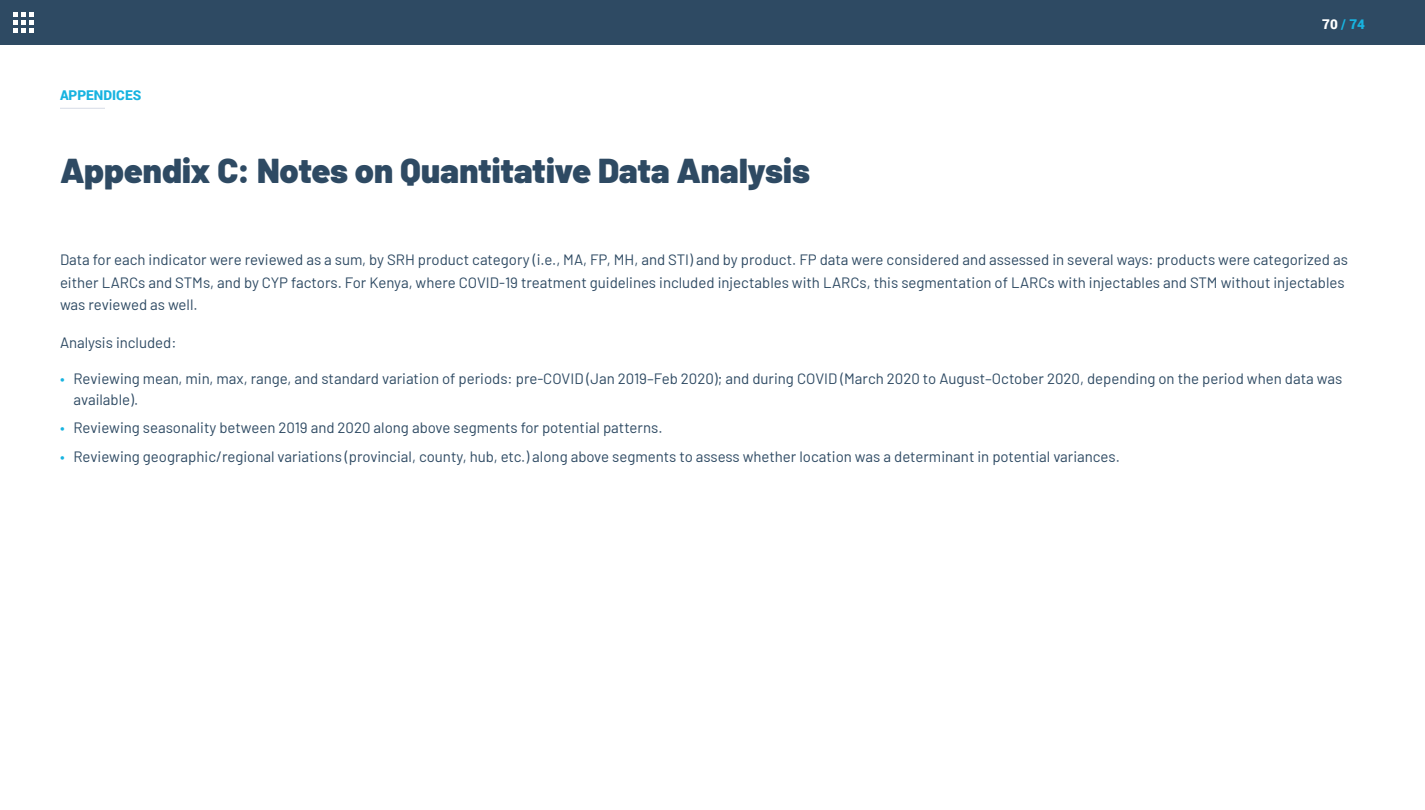
<style>
.page{position:relative;width:1425px;height:810px;background:#fff}
.page>*{position:absolute;margin:0;border:0;box-sizing:border-box;transform-origin:0 0}
.t1{font:900 34.5px "Barlow";letter-spacing:-.005em;color:#2e4a63}
.t2{font:15px/22.5px "Barlow";color:#2e4a63}
.t3{font:900 13.5px "Roboto";color:#17b3e0}
.s1{color:#fff}
.s2{color:#17b3e0}
</style>
<div class="page">
<div style="left:0;top:0;width:1425px;height:45px;background:#2e4a63"></div>
<svg style="left:14px;top:12px;width:20px;height:21px"></svg>
<hr style="left:60px;top:108px;width:45px;height:1px;background:#d6dbe6">
<p class="t3" style="left:60px;top:86px;width:83px">APPENDICES</p>
<h1 class="t1" style="left:60px;top:145px;width:751px">Appendix C: Notes on Quantitative Data Analysis</h1>
<p class="t3" style="left:1322px;top:15px;width:44px"><span class="s1">70</span> / 74</p>
<p class="t2" style="left:60px;top:248px;width:1290px">Data for each indicator were reviewed as a sum, by SRH product category (i.e., MA, FP, MH, and STI) and by product. FP data were considered and assessed in several ways: products were categorized as either LARCs and STMs, and by CYP factors. For Kenya, where COVID-19 treatment guidelines included injectables with LARCs, this segmentation of LARCs with injectables and STM without injectables was reviewed as well.</p>
<p class="t2" style="left:60px;top:330px;width:118px">Analysis included:</p>
<p class="t2" style="left:74px;top:367px;width:1270px;line-height:21px;text-indent:-14px"><span class="s2">•</span> Reviewing mean, min, max, range, and standard variation of periods: pre-COVID (Jan 2019–Feb 2020); and during COVID (March 2020 to August–October 2020, depending on the period when data was available).</p>
<p class="t2" style="left:60px;top:416px;width:604px"><span class="s2">•</span> Reviewing seasonality between 2019 and 2020 along above segments for potential patterns.</p>
<p class="t2" style="left:60px;top:444px;width:1061px"><span class="s2">•</span> Reviewing geographic/regional variations (provincial, county, hub, etc.) along above segments to assess whether location was a determinant in potential variances.</p>
</div>
